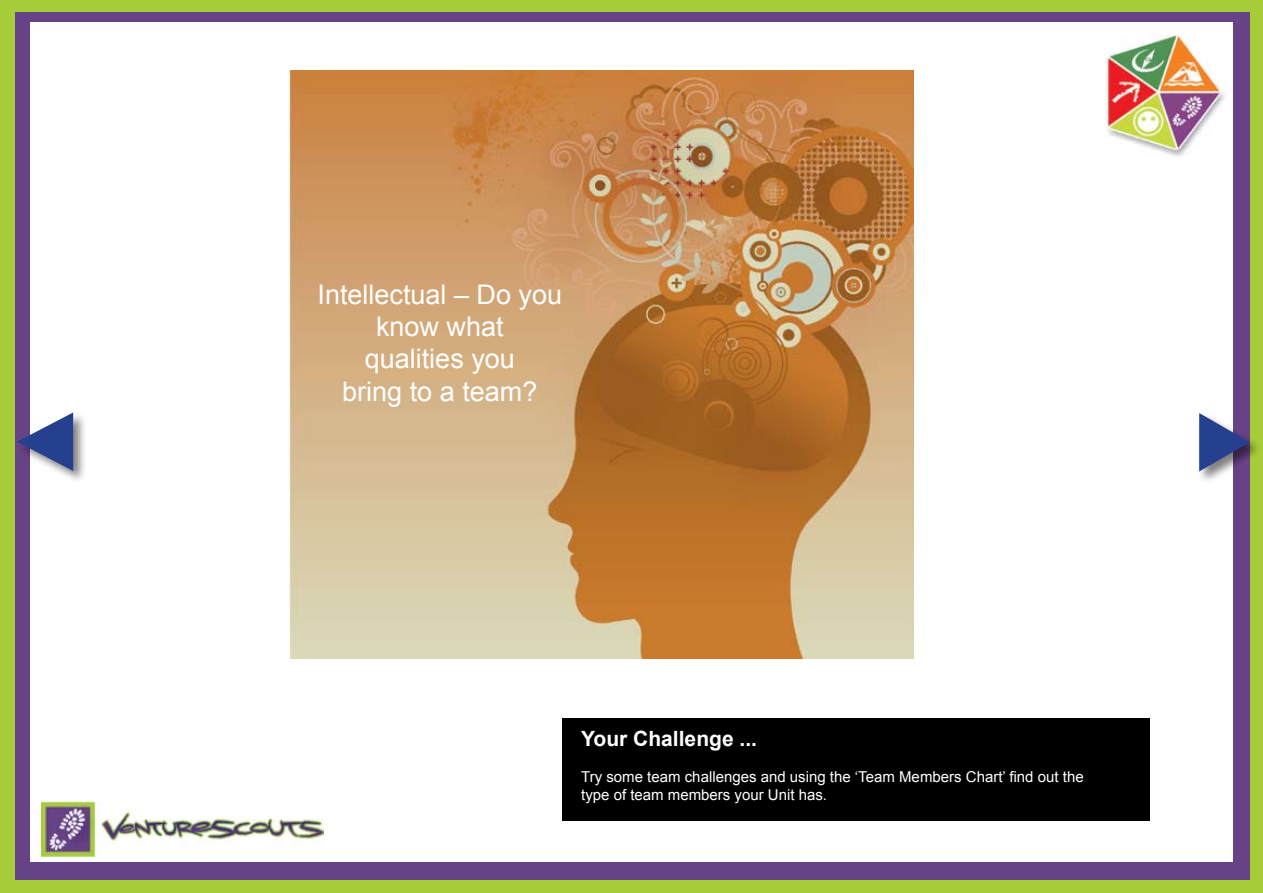
<style>
.page{position:relative;width:1263px;height:893px;background:#a6cd39}
.page>*{position:absolute;margin:0;border:0;box-sizing:border-box;transform-origin:0 0}
.t1{font:27px/32.4px "Arial";color:#fff;text-align:center}
.t2{font:700 21px "Arial";color:#fff}
.t3{font:15px/18px "Arial";color:#fff}
</style>
<div class="page">
<div style="left:16px;top:13px;width:1234px;height:867px;background:#684286"></div>
<div style="left:30px;top:22px;width:1203px;height:839px;background:#fff"></div>
<img style="left:1106px;top:34px;width:120px;height:122px">
<img style="left:41px;top:801px;width:282px;height:56px">
<div style="left:563px;top:718px;width:587px;height:103px;background:#000"></div>
<div style="left:1197px;top:411px;width:66px;height:73px;background:#000;opacity:.5"></div>
<svg style="left:1199px;top:413px;width:51px;height:58px"></svg>
<div style="left:15px;top:410px;width:71px;height:73px;background:#000;opacity:.5"></div>
<svg style="left:17px;top:412px;width:56px;height:59px"></svg>
<img style="left:289px;top:71px;width:624px;height:587px">
<h1 class="t1" style="left:317px;top:278px;width:246px">Intellectual – Do you know what<br>qualities you<br>bring to a team?</h1>
<h2 class="t2" style="left:581px;top:725px;width:177px">Your Challenge ...</h2>
<p class="t3" style="left:581px;top:768px;width:504px">Try some team challenges and using the ‘Team Members Chart’ find out the type of team members your Unit has.</p>
</div>
